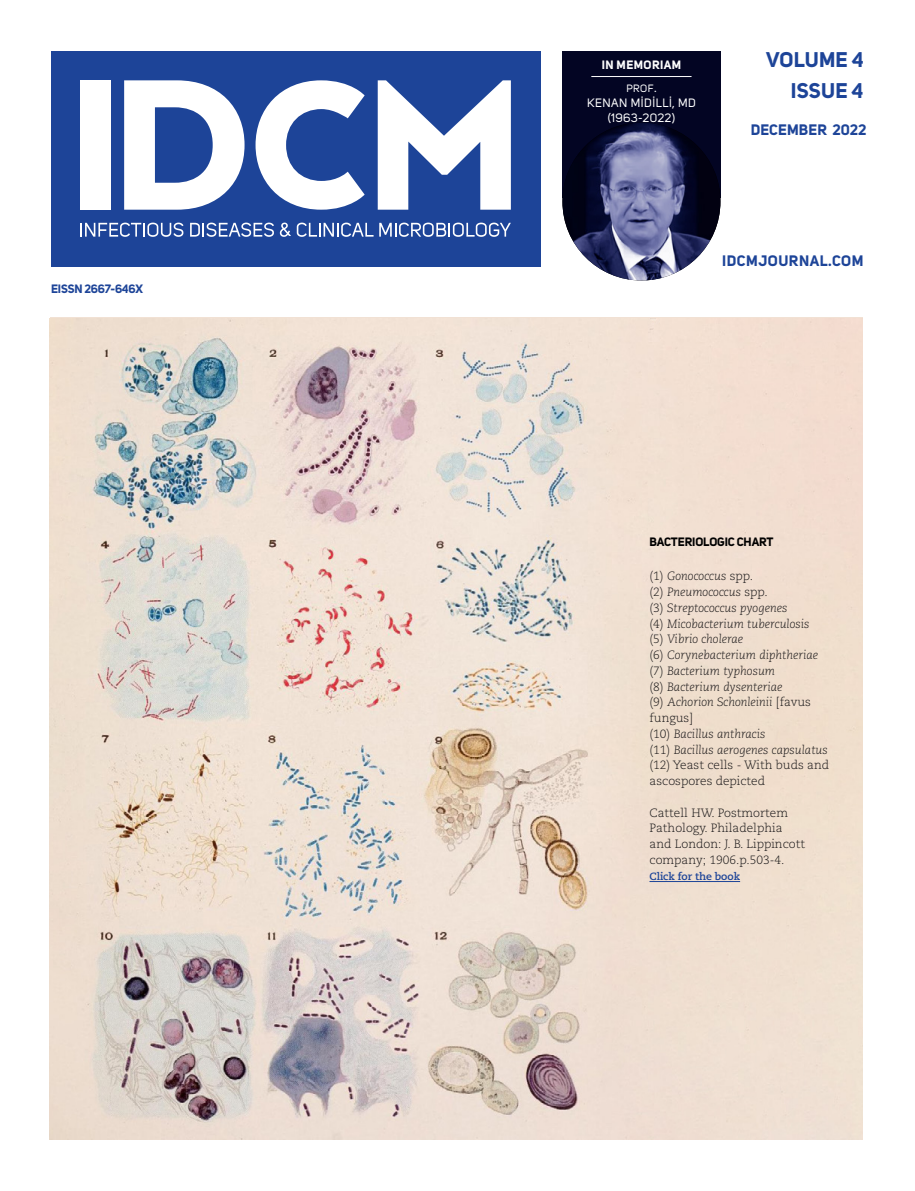
<style>
.page{position:relative;width:915px;height:1191px;background:#fff}
.page>*{position:absolute;margin:0;border:0;box-sizing:border-box;transform-origin:0 0}
.t1{font:700 21px/30.3px "Uni Sans";letter-spacing:.01em;color:#1d4498;text-align:right}
.t2{font:700 15px "Uni Sans";letter-spacing:.035em;color:#1d4498}
.t3{font:700 15px "Uni Sans";letter-spacing:.01em;color:#1d4498}
.t4{font:italic 300 12px/15.8px "Caecilia LT Pro 46";color:#181617}
.t5{font:300 12px/15.8px "Caecilia LT Pro 45";color:#181617}
.t6{font:12px/15px "Uni Sans";letter-spacing:.045em;color:#fff;text-align:center}
.t7{font:700 12px "Uni Sans";letter-spacing:-.01em;color:#000}
.t8{font:700 12px "Uni Sans";letter-spacing:-.015em;color:#1d4498}
.t9{font:700 12px "Uni Sans";letter-spacing:.035em;color:#fff}
.t10{font:700 10.5px "Caecilia LT Pro 75";color:#1d4498}
.t11{font:10.5px "Uni Sans";color:#fff}
.s1{font-size:12px}
.s2{font-family:"Caecilia LT Pro 45";font-style:normal}
</style>
<div class="page">
<img style="left:50px;top:318px;width:812px;height:822px">
<div style="left:51px;top:51px;width:489px;height:215px;background:#1d4498"></div>
<div style="left:80px;top:80px;width:31px;height:130px;background:#fff"></div>
<svg style="left:124px;top:80px;width:120px;height:130px"></svg>
<svg style="left:255px;top:80px;width:109px;height:130px"></svg>
<svg style="left:378px;top:80px;width:133px;height:130px"></svg>
<svg style="left:80px;top:223px;width:103px;height:14px"></svg>
<svg style="left:190px;top:223px;width:84px;height:14px"></svg>
<svg style="left:280px;top:223px;width:11px;height:14px"></svg>
<svg style="left:297px;top:223px;width:76px;height:14px"></svg>
<svg style="left:379px;top:223px;width:132px;height:14px"></svg>
<hr style="left:649px;top:881px;width:91px;height:1px;background:#1d4498">
<div style="left:562px;top:51px;width:158px;height:146px;background:#030523"></div>
<img style="left:562px;top:123px;width:158px;height:158px;border-radius:79px">
<hr style="left:591px;top:76px;width:100px;height:1px;background:#fff">
<p class="t8" style="left:51px;top:281px;width:93px">EISSN 2667-646X</p>
<p class="t9" style="left:602px;top:58px;width:81px">IN MEMORIAM</p>
<p class="t11" style="left:626px;top:83px;width:32px">PROF<span class="s1">.</span></p>
<p class="t6" style="left:587px;top:96px;width:110px">KENAN MİDİLLİ, MD (1963-2022)</p>
<h1 class="t1" style="left:766px;top:45px;width:99px">VOLUME 4<br>ISSUE 4</h1>
<p class="t3" style="left:750px;top:120px;width:117px">DECEMBER 2022</p>
<p class="t2" style="left:722px;top:252px;width:143px">IDCMJOURNAL.COM</p>
<p class="t7" style="left:649px;top:535px;width:125px">BACTERIOLOGIC CHART</p>
<p class="t4" style="left:649px;top:568px;width:170px"><span class="s2">(1)</span> Gonococcus <span class="s2">spp.<br>(2)</span> Pneumococcus <span class="s2">spp.<br>(3)</span> Streptococcus pyogenes<br><span class="s2">(4)</span> Micobacterium tuberculosis <span class="s2">(5)</span> Vibrio cholerae<br><span class="s2">(6)</span> Corynebacterium diphtheriae <span class="s2">(7)</span> Bacterium typhosum<br><span class="s2">(8)</span> Bacterium dysenteriae<br><span class="s2">(9)</span> Achorion Schonleinii <span class="s2">[favus</span></p>
<p class="t5" style="left:649px;top:710px;width:45px">fungus]</p>
<p class="t4" style="left:649px;top:726px;width:180px"><span class="s2">(10)</span> Bacillus anthracis<br><span class="s2">(11)</span> Bacillus aerogenes capsulatus</p>
<p class="t5" style="left:649px;top:757px;width:181px">(12) Yeast cells - With buds and ascospores depicted</p>
<p class="t5" style="left:649px;top:804px;width:157px">Cattell HW. Postmortem<br>Pathology. Philadelphia and London: J. B. Lippincott company; 1906.p.503-4.</p>
<p class="t10" style="left:649px;top:870px;width:92px">Click for the book</p>
</div>
